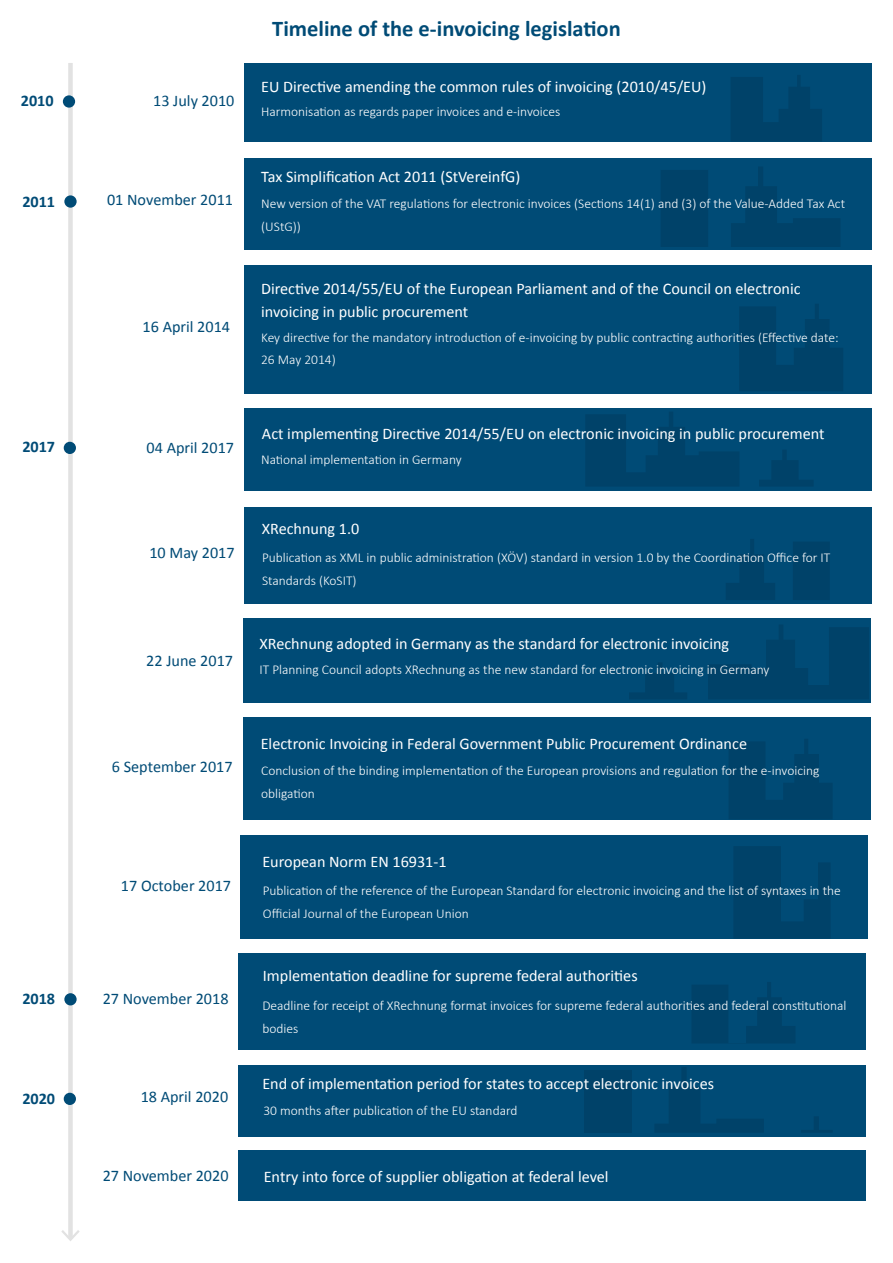
<style>
.page{position:relative;width:893px;height:1263px;background:#fff}
.page>*{position:absolute;margin:0;border:0;box-sizing:border-box;transform-origin:0 0}
.t1{font:700 22.5px "Calibri";color:#004b76}
.t2{font:16.2px/23px "Calibri";color:#fff}
.t3{font:16.2px "Calibri";color:#004b76}
.t4{font:700 16.2px "Calibri";color:#004b76}
.t5{font:300 13.5px/23px "Calibri";color:#fff}
</style>
<div class="page">
<div style="left:244px;top:158px;width:628px;height:92px;background:#004b76"></div>
<div style="left:244px;top:265px;width:628px;height:128px;background:#004b76"></div>
<div style="left:243px;top:618px;width:628px;height:84px;background:#004b76"></div>
<div style="left:243px;top:717px;width:628px;height:102px;background:#004b76"></div>
<div style="left:240px;top:835px;width:627px;height:103px;background:#004b76"></div>
<div style="left:238px;top:953px;width:628px;height:97px;background:#004b76"></div>
<div style="left:68px;top:63px;width:5px;height:1176px;background:#e2e2e2"></div>
<svg style="left:61px;top:1230px;width:19px;height:11px"></svg>
<div style="left:63px;top:95px;width:12px;height:13px;background:#004b76;border-radius:50%"></div>
<svg style="left:64px;top:195px;width:13px;height:13px"></svg>
<div style="left:64px;top:442px;width:12px;height:12px;background:#004b76;border-radius:50%"></div>
<div style="left:64px;top:993px;width:13px;height:12px;background:#004b76;border-radius:50%"></div>
<div style="left:64px;top:1093px;width:12px;height:12px;background:#004b76;border-radius:50%"></div>
<div style="left:244px;top:63px;width:628px;height:79px;background:#004b76"></div>
<svg style="left:731px;top:75px;width:91px;height:66px"></svg>
<svg style="left:661px;top:167px;width:179px;height:80px"></svg>
<svg style="left:739px;top:304px;width:104px;height:87px"></svg>
<div style="left:244px;top:408px;width:628px;height:83px;background:#004b76"></div>
<svg style="left:586px;top:412px;width:153px;height:74px"></svg>
<svg style="left:759px;top:450px;width:54px;height:36px"></svg>
<div style="left:244px;top:507px;width:628px;height:96px;background:#004b76"></div>
<svg style="left:726px;top:539px;width:104px;height:61px"></svg>
<svg style="left:629px;top:663px;width:58px;height:36px"></svg>
<svg style="left:708px;top:625px;width:161px;height:74px"></svg>
<svg style="left:729px;top:739px;width:103px;height:80px"></svg>
<svg style="left:734px;top:846px;width:96px;height:92px"></svg>
<svg style="left:692px;top:982px;width:103px;height:61px"></svg>
<div style="left:238px;top:1065px;width:628px;height:71px;background:#004b76"></div>
<svg style="left:655px;top:1067px;width:109px;height:65px"></svg>
<svg style="left:801px;top:1117px;width:31px;height:15px"></svg>
<div style="left:584px;top:1070px;width:48px;height:63px;background:#004269"></div>
<div style="left:238px;top:1150px;width:628px;height:51px;background:#004b76"></div>
<h1 class="t1" style="left:272px;top:12px;width:350px">Timeline of the e-invoicing legislation</h1>
<p class="t4" style="left:21px;top:89px;width:34px">2010</p>
<p class="t3" style="left:153px;top:89px;width:83px">13 July 2010</p>
<p class="t2" style="left:261px;top:74px;width:447px">EU Directive amending the common rules of invoicing (2010/45/EU)</p>
<p class="t5" style="left:261px;top:100px;width:301px">Harmonisation as regards paper invoices and e-invoices</p>
<p class="t4" style="left:22px;top:190px;width:34px">2011</p>
<p class="t3" style="left:107px;top:189px;width:128px">01 November 2011</p>
<p class="t2" style="left:261px;top:164px;width:261px">Tax Simplification Act 2011 (StVereinfG)</p>
<p class="t5" style="left:261px;top:192px;width:585px">New version of the VAT regulations for electronic invoices (Sections 14(1) and (3) of the Value-Added Tax Act (UStG))</p>
<p class="t3" style="left:143px;top:315px;width:89px">16 April 2014</p>
<p class="t2" style="left:261px;top:277px;width:541px">Directive 2014/55/EU of the European Parliament and of the Council on electronic invoicing in public procurement</p>
<p class="t5" style="left:261px;top:325px;width:579px">Key directive for the mandatory introduction of e-invoicing by public contracting authorities (Effective date:<br>26 May 2014)</p>
<p class="t4" style="left:22px;top:436px;width:34px">2017</p>
<p class="t3" style="left:147px;top:436px;width:89px">04 April 2017</p>
<p class="t2" style="left:262px;top:422px;width:564px">Act implementing Directive 2014/55/EU on electronic invoicing in public procurement</p>
<p class="t5" style="left:261px;top:448px;width:202px">National implementation in Germany</p>
<p class="t3" style="left:149px;top:542px;width:87px">10 May 2017</p>
<p class="t2" style="left:262px;top:517px;width:99px">XRechnung 1.0</p>
<p class="t5" style="left:262px;top:546px;width:570px">Publication as XML in public administration (XÖV) standard in version 1.0 by the Coordination Office for IT<br>Standards (KoSIT)</p>
<p class="t3" style="left:146px;top:650px;width:88px">22 June 2017</p>
<p class="t2" style="left:259px;top:632px;width:471px">XRechnung adopted in Germany as the standard for electronic invoicing</p>
<p class="t5" style="left:259px;top:657px;width:511px">IT Planning Council adopts XRechnung as the new standard for electronic invoicing in Germany</p>
<p class="t3" style="left:112px;top:755px;width:122px">6 September 2017</p>
<p class="t2" style="left:261px;top:732px;width:488px">Electronic Invoicing in Federal Government Public Procurement Ordinance</p>
<p class="t5" style="left:261px;top:759px;width:560px">Conclusion of the binding implementation of the European provisions and regulation for the e-invoicing obligation</p>
<p class="t3" style="left:121px;top:874px;width:112px">17 October 2017</p>
<p class="t2" style="left:262px;top:850px;width:186px">European Norm EN 16931-1</p>
<p class="t5" style="left:263px;top:878px;width:579px">Publication of the reference of the European Standard for electronic invoicing and the list of syntaxes in the<br>Official Journal of the European Union</p>
<p class="t4" style="left:22px;top:987px;width:34px">2018</p>
<p class="t3" style="left:103px;top:987px;width:127px">27 November 2018</p>
<p class="t2" style="left:263px;top:964px;width:376px">Implementation deadline for supreme federal authorities</p>
<p class="t5" style="left:262px;top:993px;width:586px">Deadline for receipt of XRechnung format invoices for supreme federal authorities and federal constitutional bodies</p>
<p class="t4" style="left:22px;top:1087px;width:34px">2020</p>
<p class="t3" style="left:141px;top:1085px;width:89px">18 April 2020</p>
<p class="t2" style="left:262px;top:1072px;width:453px">End of implementation period for states to accept electronic invoices</p>
<p class="t5" style="left:263px;top:1099px;width:256px">30 months after publication of the EU standard</p>
<p class="t3" style="left:103px;top:1164px;width:127px">27 November 2020</p>
<p class="t2" style="left:264px;top:1164px;width:346px">Entry into force of supplier obligation at federal level</p>
</div>
